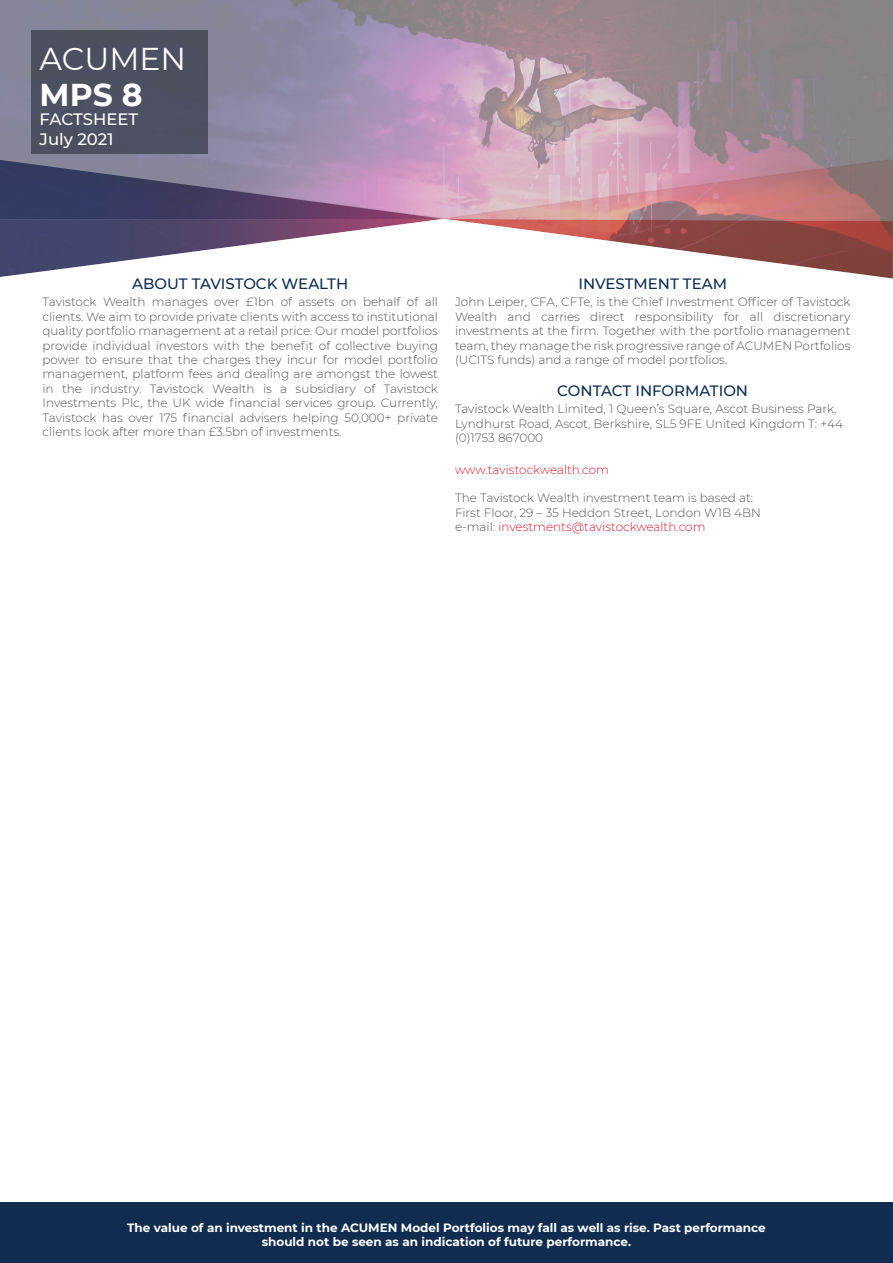
<style>
.page{position:relative;width:893px;height:1263px;background:#fff}
.page>*{position:absolute;margin:0;border:0;box-sizing:border-box;transform-origin:0 0}
.t1{font:31.5px "Montserrat";color:#fff}
.t2{font:700 31.5px "Montserrat";color:#fff}
.t3{font:500 16.5px/19.8px "Montserrat";color:#fff}
.t4{font:500 15px "Montserrat";color:#0e2d4d}
.t5{font:300 12px/14.4px "Montserrat";color:#525457;text-align:justify}
.t6{font:700 12px/14.4px "Montserrat";color:#fff;text-align:center}
.t7{font:300 12px "Montserrat";letter-spacing:-.005em;color:#d1202f}
.s1{color:#d1202f}
</style>
<div class="page">
<img style="left:0;top:0;width:893px;height:160px">
<svg style="left:0;top:160px;width:893px;height:59px;background:#a07d94"></svg>
<svg style="left:0;top:219px;width:893px;height:60px"></svg>
<div style="left:31px;top:31px;width:176px;height:123px;background:#4c5060"></div>
<div style="left:0;top:1203px;width:893px;height:60px;background:#102c4e"></div>
<h1 class="t1" style="left:40px;top:37px;width:148px">ACUMEN</h1>
<h1 class="t2" style="left:40px;top:72px;width:104px">MPS 8</h1>
<h2 class="t3" style="left:40px;top:109px;width:100px">FACTSHEET<br>July 2021</h2>
<p class="t4" style="left:132px;top:273px;width:217px">ABOUT TAVISTOCK WEALTH</p>
<p class="t5" style="left:43px;top:294px;width:397px">Tavistock Wealth manages over £1bn of assets on behalf of all clients. We aim to provide private clients with access to institutional quality portfolio management at a retail price. Our model portfolios provide individual investors with the benefit of collective buying power to ensure that the charges they incur for model portfolio management, platform fees and dealing are amongst the lowest in the industry. Tavistock Wealth is a subsidiary of Tavistock Investments Plc, the UK wide financial services group. Currently, Tavistock has over 175 financial advisers helping 50,000+ private clients look after more than £3.5bn of investments.</p>
<p class="t4" style="left:578px;top:273px;width:150px">INVESTMENT TEAM</p>
<p class="t5" style="left:455px;top:294px;width:397px">John Leiper, CFA, CFTe, is the Chief Investment Officer of Tavistock Wealth and carries direct responsibility for all discretionary investments at the firm. Together with the portfolio management team, they manage the risk progressive range of ACUMEN Portfolios (UCITS funds) and a range of model portfolios.</p>
<p class="t4" style="left:557px;top:380px;width:192px">CONTACT INFORMATION</p>
<p class="t5" style="left:455px;top:401px;width:389px;text-align:left">Tavistock Wealth Limited, 1 Queen’s Square, Ascot Business Park,<br>Lyndhurst Road, Ascot, Berkshire, SL5 9FE United Kingdom T: +44 (0)1753 867000</p>
<p class="t7" style="left:455px;top:461px;width:155px">www.tavistockwealth.com</p>
<p class="t5" style="left:455px;top:490px;width:307px;text-align:left">The Tavistock Wealth investment team is based at:<br>First Floor, 29 – 35 Heddon Street, London W1B 4BN e-mail: <span class="s1">investments@tavistockwealth.com</span></p>
<p class="t6" style="left:127px;top:1219px;width:640px">The value of an investment in the ACUMEN Model Portfolios may fall as well as rise. Past performance should not be seen as an indication of future performance.</p>
</div>
